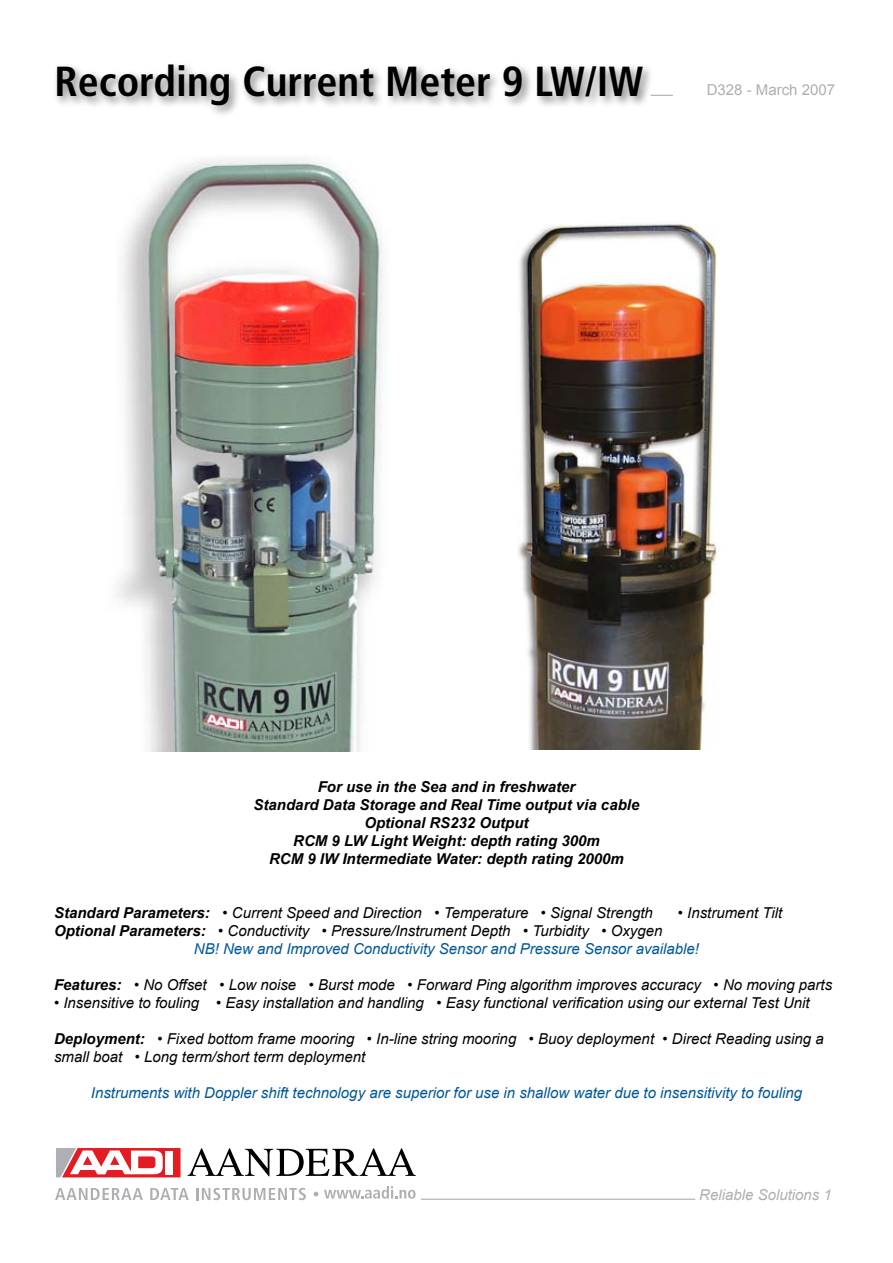
<style>
.page{position:relative;width:893px;height:1263px;background:#fff}
.page>*{position:absolute;margin:0;border:0;box-sizing:border-box;transform-origin:0 0}
.t1{font:700 condensed 42px "Frutiger LT";color:#000}
.t2{font:italic 15px/18px "Arial";color:#000}
.t3{font:italic 15px/18px "Arial";color:#005895}
.t4{font:italic 700 15px/18px "Arial";color:#000;text-align:center}
.t5{font:italic 15px "Arial";color:#adafb2}
.t6{font:15px "Arial";color:#adafb2}
.s1{font-weight:700}
.s2{font-weight:700;color:#000}
.s3{color:#000}
</style>
<div class="page">
<hr style="left:651px;top:95px;width:171px;height:1px;background:#adafb2">
<svg style="left:56px;top:1148px;width:125px;height:29px"></svg>
<svg style="left:188px;top:1148px;width:228px;height:28px"></svg>
<svg style="left:55px;top:1188px;width:88px;height:12px"></svg>
<svg style="left:150px;top:1188px;width:39px;height:12px"></svg>
<svg style="left:196px;top:1188px;width:110px;height:12px"></svg>
<svg style="left:314px;top:1192px;width:4px;height:4px"></svg>
<svg style="left:324px;top:1186px;width:92px;height:13px"></svg>
<hr style="left:421px;top:1198px;width:274px;height:2px;background:#adafb2">
<div style="left:673px;top:84px;width:162px;height:18px;background:#fff"></div>
<img style="left:116px;top:157px;width:267px;height:595px">
<div style="left:51px;top:60px;width:605px;height:59px;background:#000;opacity:.5"></div>
<img style="left:518px;top:224px;width:199px;height:525px">
<h1 class="t1" style="left:54px;top:57px;width:591px">Recording Current Meter 9 LW/IW</h1>
<p class="t6" style="left:707px;top:79px;width:130px">D328 - March 2007</p>
<p class="t4" style="left:254px;top:778px;width:387px">For use in the Sea and in freshwater<br>Standard Data Storage and Real Time output via cable Optional RS232 Output<br>RCM 9 LW Light Weight: depth rating 300m<br>RCM 9 IW Intermediate Water: depth rating 2000m</p>
<p class="t2" style="left:54px;top:904px;width:600px"><span class="s1">Standard Parameters:</span> • Current Speed and Direction • Temperature • Signal Strength</p>
<p class="t2" style="left:678px;top:904px;width:106px">• Instrument Tilt</p>
<p class="t3" style="left:194px;top:922px;width:507px;text-indent:-140px"><span class="s2">Optional Parameters:</span> <span class="s3">• Conductivity • Pressure/Instrument Depth • Turbidity • Oxygen<br></span>NB! New and Improved Conductivity Sensor and Pressure Sensor available!</p>
<p class="t2" style="left:54px;top:976px;width:780px"><span class="s1">Features:</span> • No Offset • Low noise • Burst mode • Forward Ping algorithm improves accuracy • No moving parts</p>
<p class="t2" style="left:54px;top:994px;width:757px">• Insensitive to fouling • Easy installation and handling • Easy functional verification using our external Test Unit</p>
<p class="t2" style="left:54px;top:1030px;width:771px"><span class="s1">Deployment:</span> • Fixed bottom frame mooring • In-line string mooring • Buoy deployment • Direct Reading using a small boat • Long term/short term deployment</p>
<p class="t3" style="left:91px;top:1084px;width:713px">Instruments with Doppler shift technology are superior for use in shallow water due to insensitivity to fouling</p>
<p class="t5" style="left:699px;top:1185px;width:134px">Reliable Solutions 1</p>
</div>
